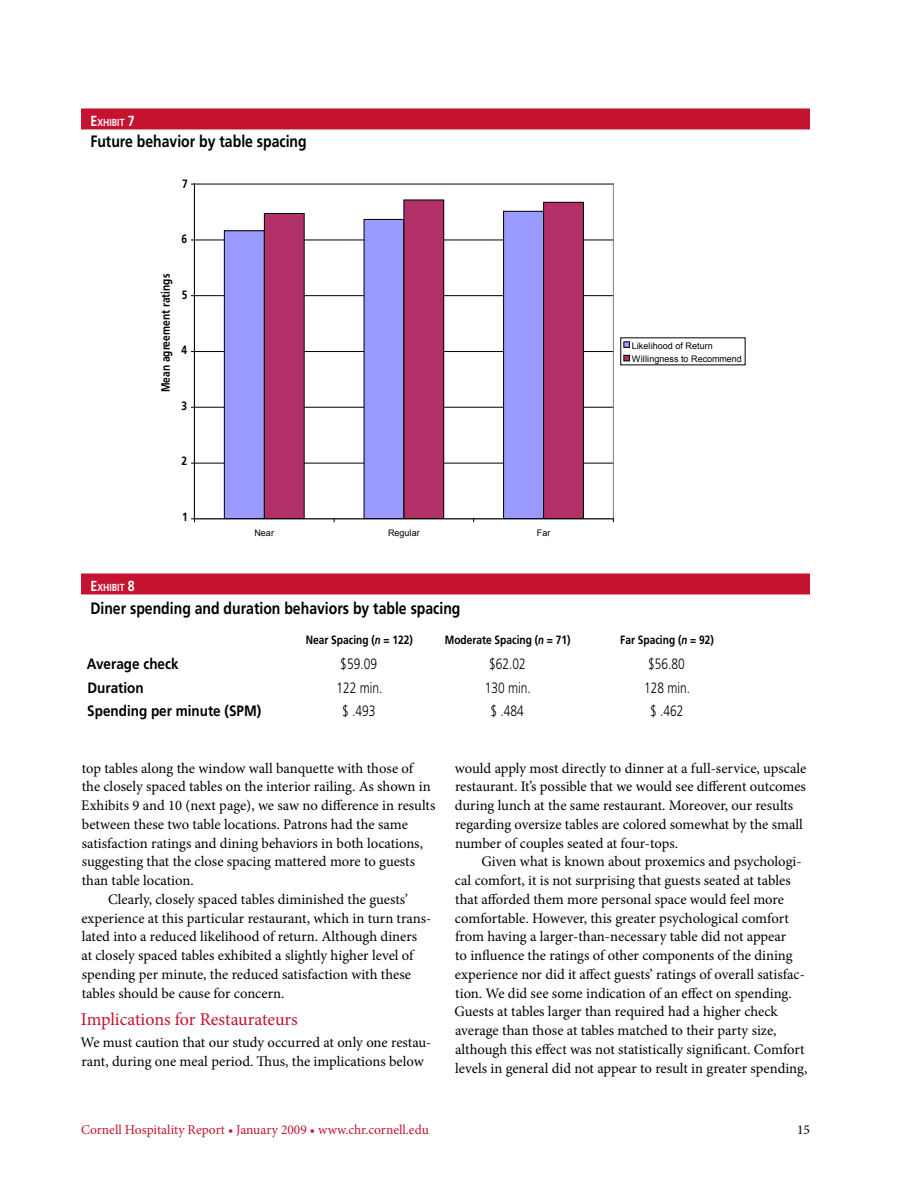
<style>
.page{position:relative;width:918px;height:1188px;background:#fff}
.page>*{position:absolute;margin:0;border:0;box-sizing:border-box;transform-origin:0 0}
.t1{font:18px "Minion Pro";letter-spacing:-.005em;color:#c41230}
.t2{font:700 16.5px "Frutiger LT Std";color:#000;scale:.85 1}
.t3{font:300 15px "Frutiger LT Std";color:#000;scale:.8 1}
.t4{font:700 15px "Frutiger LT Std";color:#000;scale:.9 1}
.t5{font:14.7px/18.8px "Minion Pro";color:#000}
.t6{font:13.5px "Minion Pro";color:#c41230}
.t7{font:13.5px "Minion Pro";color:#000}
.t8{font:700 12px "Frutiger LT Std";color:#000;scale:.85 1}
.t9{font:700 10.2px "Frutiger LT Std";color:#fff;scale:.85 1}
.t10{font:9px/13.5px "Arial";letter-spacing:.005em;color:#000}
.s1{font-size:14.7px}
.s2{font-style:italic}
</style>
<div class="page">
<div style="left:81px;top:573px;width:729px;height:21px;background:#c41230"></div>
<hr style="left:194px;top:463px;width:419px;height:1px;background:#000">
<hr style="left:194px;top:407px;width:419px;height:1px;background:#000">
<hr style="left:194px;top:351px;width:419px;height:1px;background:#000">
<hr style="left:194px;top:295px;width:419px;height:1px;background:#000">
<hr style="left:194px;top:240px;width:419px;height:1px;background:#000">
<hr style="left:194px;top:184px;width:419px;height:1px;background:#818181">
<hr style="left:613px;top:184px;width:1px;height:335px;background:#818181">
<hr style="left:194px;top:518px;width:419px;height:1px;background:#818181">
<div style="left:224px;top:231px;width:40px;height:288px;background:#9a9aff"></div>
<div style="left:224px;top:230px;width:41px;height:289px;border:1px solid #000"></div>
<div style="left:364px;top:219px;width:40px;height:300px;background:#9a9aff"></div>
<div style="left:504px;top:211px;width:40px;height:308px;background:#9a9aff"></div>
<div style="left:503px;top:211px;width:41px;height:308px;border:1px solid #000"></div>
<div style="left:264px;top:213px;width:40px;height:306px;background:#b23068"></div>
<div style="left:264px;top:213px;width:41px;height:306px;border:1px solid #000"></div>
<div style="left:404px;top:200px;width:40px;height:319px;background:#b23068"></div>
<div style="left:403px;top:200px;width:41px;height:319px;border:1px solid #000"></div>
<div style="left:544px;top:202px;width:39px;height:317px;background:#b23068"></div>
<div style="left:543px;top:202px;width:41px;height:317px;border:1px solid #000"></div>
<hr style="left:194px;top:184px;width:1px;height:335px;background:#000">
<hr style="left:194px;top:519px;width:419px;height:1px;background:#000">
<div style="left:623px;top:341px;width:7px;height:7px;border:1px solid #000"></div>
<div style="left:623px;top:355px;width:7px;height:6px;border:1px solid #000"></div>
<div style="left:81px;top:108px;width:729px;height:21px;background:#c41230"></div>
<p class="t9" style="left:91px;top:117px;width:54px"><span class="s1">E</span>xhibit <span class="s1">7</span></p>
<p class="t2" style="left:90px;top:132px;width:256px">Future behavior by table spacing</p>
<p class="t8" style="left:182px;top:177px;width:8px">7</p>
<p class="t8" style="left:182px;top:232px;width:8px">6</p>
<p class="t8" style="left:159px;top:392px;width:141px;rotate:-90deg">Mean agreement ratings</p>
<p class="t8" style="left:182px;top:288px;width:8px">5</p>
<p class="t8" style="left:182px;top:343px;width:8px">4</p>
<p class="t10" style="left:165px;top:345px;width:24px">4.000</p>
<p class="t8" style="left:182px;top:399px;width:8px">3</p>
<p class="t8" style="left:182px;top:454px;width:8px">2</p>
<p class="t8" style="left:182px;top:510px;width:8px">1</p>
<p class="t10" style="left:254px;top:526px;width:21px">Near</p>
<p class="t10" style="left:388px;top:526px;width:33px">Regular</p>
<p class="t10" style="left:537px;top:526px;width:15px">Far</p>
<p class="t10" style="left:632px;top:339px;width:112px">Likelihood of Return<br>Willingness to Recommend</p>
<p class="t9" style="left:91px;top:582px;width:54px"><span class="s1">E</span>xhibit <span class="s1">8</span></p>
<p class="t2" style="left:90px;top:599px;width:437px">Diner spending and duration behaviors by table spacing</p>
<p class="t8" style="left:306px;top:633px;width:127px">Near Spacing (<span class="s2">n</span> = 122)</p>
<p class="t8" style="left:445px;top:633px;width:150px">Moderate Spacing (<span class="s2">n</span> = 71)</p>
<p class="t8" style="left:620px;top:633px;width:111px">Far Spacing (<span class="s2">n</span> = 92)</p>
<p class="t4" style="left:87px;top:655px;width:104px">Average check</p>
<p class="t3" style="left:340px;top:656px;width:47px">$59.09</p>
<p class="t3" style="left:489px;top:656px;width:47px">$62.02</p>
<p class="t3" style="left:648px;top:656px;width:47px">$56.80</p>
<p class="t4" style="left:88px;top:679px;width:64px">Duration</p>
<p class="t3" style="left:336px;top:679px;width:59px">122 min.</p>
<p class="t3" style="left:485px;top:679px;width:59px">130 min.</p>
<p class="t3" style="left:644px;top:679px;width:59px">128 min.</p>
<p class="t4" style="left:87px;top:702px;width:195px">Spending per minute (SPM)</p>
<p class="t3" style="left:342px;top:702px;width:43px">$ .493</p>
<p class="t3" style="left:491px;top:702px;width:43px">$ .484</p>
<p class="t3" style="left:650px;top:702px;width:43px">$ .462</p>
<p class="t5" style="left:82px;top:759px;width:333px">top tables along the window wall banquette with those of</p>
<p class="t5" style="left:82px;top:777px;width:351px">the closely spaced tables on the interior railing. As shown in</p>
<p class="t5" style="left:81px;top:796px;width:356px">Exhibits 9 and 10 (next page), we saw no difference in results</p>
<p class="t5" style="left:82px;top:815px;width:328px">between these two table locations. Patrons had the same</p>
<p class="t5" style="left:82px;top:834px;width:343px">satisfaction ratings and dining behaviors in both locations,</p>
<p class="t5" style="left:82px;top:852px;width:335px">suggesting that the close spacing mattered more to guests</p>
<p class="t5" style="left:82px;top:871px;width:114px">than table location.</p>
<p class="t5" style="left:108px;top:890px;width:301px">Clearly, closely spaced tables diminished the guests’</p>
<p class="t5" style="left:81px;top:909px;width:351px">experience at this particular restaurant, which in turn trans-</p>
<p class="t5" style="left:82px;top:927px;width:337px">lated into a reduced likelihood of return. Although diners</p>
<p class="t5" style="left:82px;top:946px;width:333px">at closely spaced tables exhibited a slightly higher level of</p>
<p class="t5" style="left:82px;top:965px;width:331px">spending per minute, the reduced satisfaction with these</p>
<p class="t5" style="left:82px;top:984px;width:204px">tables should be cause for concern.</p>
<p class="t1" style="left:81px;top:1007px;width:218px">Implications for Restaurateurs</p>
<p class="t5" style="left:81px;top:1033px;width:352px">We must caution that our study occurred at only one restau&shy;rant, during one meal period. Thus, the implications below</p>
<p class="t5" style="left:455px;top:759px;width:353px">would apply most directly to dinner at a full-service, upscale restaurant. It’s possible that we would see different outcomes during lunch at the same restaurant. Moreover, our results regarding oversize tables are colored somewhat by the small number of couples seated at four-tops.</p>
<p class="t5" style="left:455px;top:852px;width:354px;text-indent:27px">Given what is known about proxemics and psychologi&shy;cal comfort, it is not surprising that guests seated at tables that afforded them more personal space would feel more comfortable. However, this greater psychological comfort from having a larger-than-necessary table did not appear<br>to influence the ratings of other components of the dining experience nor did it affect guests’ ratings of overall satisfac&shy;tion. We did see some indication of an effect on spending.<br>Guests at tables larger than required had a higher check average than those at tables matched to their party size, although this effect was not statistically significant. Comfort levels in general did not appear to result in greater spending,</p>
<p class="t6" style="left:81px;top:1121px;width:349px">Cornell Hospitality Report • January 2009 • www.chr.cornell.edu</p>
<p class="t7" style="left:797px;top:1121px;width:14px">15</p>
</div>
